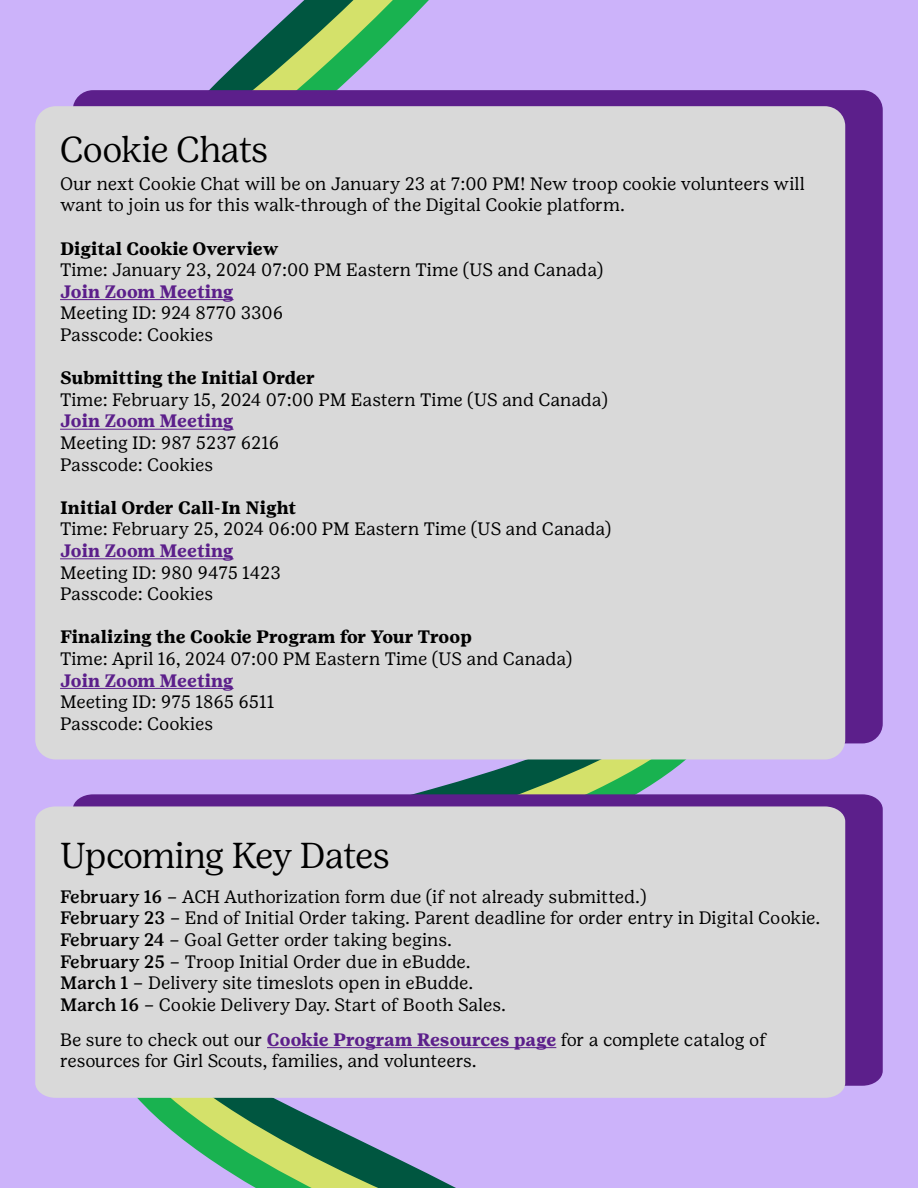
<style>
.page{position:relative;width:918px;height:1188px;background:#ccb3fa}
.page>*{position:absolute;margin:0;border:0;box-sizing:border-box;transform-origin:0 0}
.t1{font:300 36px "Girl Scout Display";letter-spacing:-.005em;color:#000}
.t2{font:18px/21.6px "Girl Scout Text";color:#000}
.t3{font:18px/21.6px "Girl Scout Text";letter-spacing:-.02em;color:#000}
.t4{font:700 18px "Girl Scout Text";color:#000}
.t5{font:700 18px "Girl Scout Text";color:#5c1f8b}
.s1{font-weight:500}
.s2{font-weight:700;color:#5c1f8b}
</style>
<div class="page">
<svg style="left:111px;top:759px;width:654px;height:35px;background:#a5aac8"></svg>
<svg style="left:73px;top:1098px;width:525px;height:90px;background:#a0aac1"></svg>
<svg style="left:142px;top:0;width:474px;height:90px;background:#a9adcc"></svg>
<div style="left:73px;top:90px;width:810px;height:653px;background:#5c1f8b;border-radius:20px"></div>
<div style="left:35px;top:106px;width:810px;height:653px;background:#d9d9d9;border-radius:20px"></div>
<hr style="left:60px;top:299px;width:174px;height:1px;background:#5c1f8b">
<hr style="left:60px;top:429px;width:174px;height:1px;background:#5c1f8b">
<hr style="left:60px;top:558px;width:174px;height:1px;background:#5c1f8b">
<hr style="left:60px;top:688px;width:174px;height:1px;background:#5c1f8b">
<svg style="left:73px;top:794px;width:810px;height:292px;background:#5e238d"></svg>
<div style="left:35px;top:806px;width:810px;height:292px;background:#d9d9d9"></div>
<hr style="left:267px;top:1047px;width:289px;height:1px;background:#5c1f8b">
<h1 class="t1" style="left:60px;top:127px;width:209px">Cookie Chats</h1>
<p class="t2" style="left:60px;top:172px;width:746px">Our next Cookie Chat will be on January 23 at 7:00 PM! New troop cookie volunteers will want to join us for this walk-through of the Digital Cookie platform.</p>
<p class="t4" style="left:60px;top:237px;width:220px">Digital Cookie Overview</p>
<p class="t2" style="left:60px;top:259px;width:545px">Time: January 23, 2024 07:00 PM Eastern Time (US and Canada)</p>
<p class="t5" style="left:60px;top:281px;width:175px">Join Zoom Meeting</p>
<p class="t2" style="left:60px;top:302px;width:225px">Meeting ID: 924 8770 3306<br>Passcode: Cookies</p>
<p class="t4" style="left:60px;top:367px;width:256px">Submitting the Initial Order</p>
<p class="t2" style="left:60px;top:388px;width:549px">Time: February 15, 2024 07:00 PM Eastern Time (US and Canada)</p>
<p class="t5" style="left:60px;top:410px;width:175px">Join Zoom Meeting</p>
<p class="t2" style="left:60px;top:432px;width:221px">Meeting ID: 987 5237 6216<br>Passcode: Cookies</p>
<p class="t4" style="left:60px;top:497px;width:238px">Initial Order Call-In Night</p>
<p class="t2" style="left:60px;top:518px;width:553px">Time: February 25, 2024 06:00 PM Eastern Time (US and Canada)</p>
<p class="t5" style="left:60px;top:540px;width:175px">Join Zoom Meeting</p>
<p class="t2" style="left:60px;top:561px;width:222px">Meeting ID: 980 9475 1423<br>Passcode: Cookies</p>
<p class="t4" style="left:60px;top:626px;width:413px">Finalizing the Cookie Program for Your Troop</p>
<p class="t2" style="left:60px;top:648px;width:514px">Time: April 16, 2024 07:00 PM Eastern Time (US and Canada)</p>
<p class="t5" style="left:60px;top:669px;width:175px">Join Zoom Meeting</p>
<p class="t2" style="left:60px;top:691px;width:216px">Meeting ID: 975 1865 6511<br>Passcode: Cookies</p>
<h1 class="t1" style="left:60px;top:833px;width:331px">Upcoming Key Dates</h1>
<p class="t2" style="left:60px;top:885px;width:762px"><span class="s1">February 16</span> – ACH Authorization form due (if not already submitted.)<br><span class="s1">February 23</span> – End of Initial Order taking. Parent deadline for order entry in Digital Cookie.<br><span class="s1">February 24</span> – Goal Getter order taking begins.<br><span class="s1">February 25</span> – Troop Initial Order due in eBudde.<br><span class="s1">March 1</span> – Delivery site timeslots open in eBudde.<br><span class="s1">March 16</span> – Cookie Delivery Day. Start of Booth Sales.</p>
<p class="t3" style="left:60px;top:1028px;width:708px">Be sure to check out our <span class="s2">Cookie Program Resources page</span> for a complete catalog of resources for Girl Scouts, families, and volunteers.</p>
</div>
